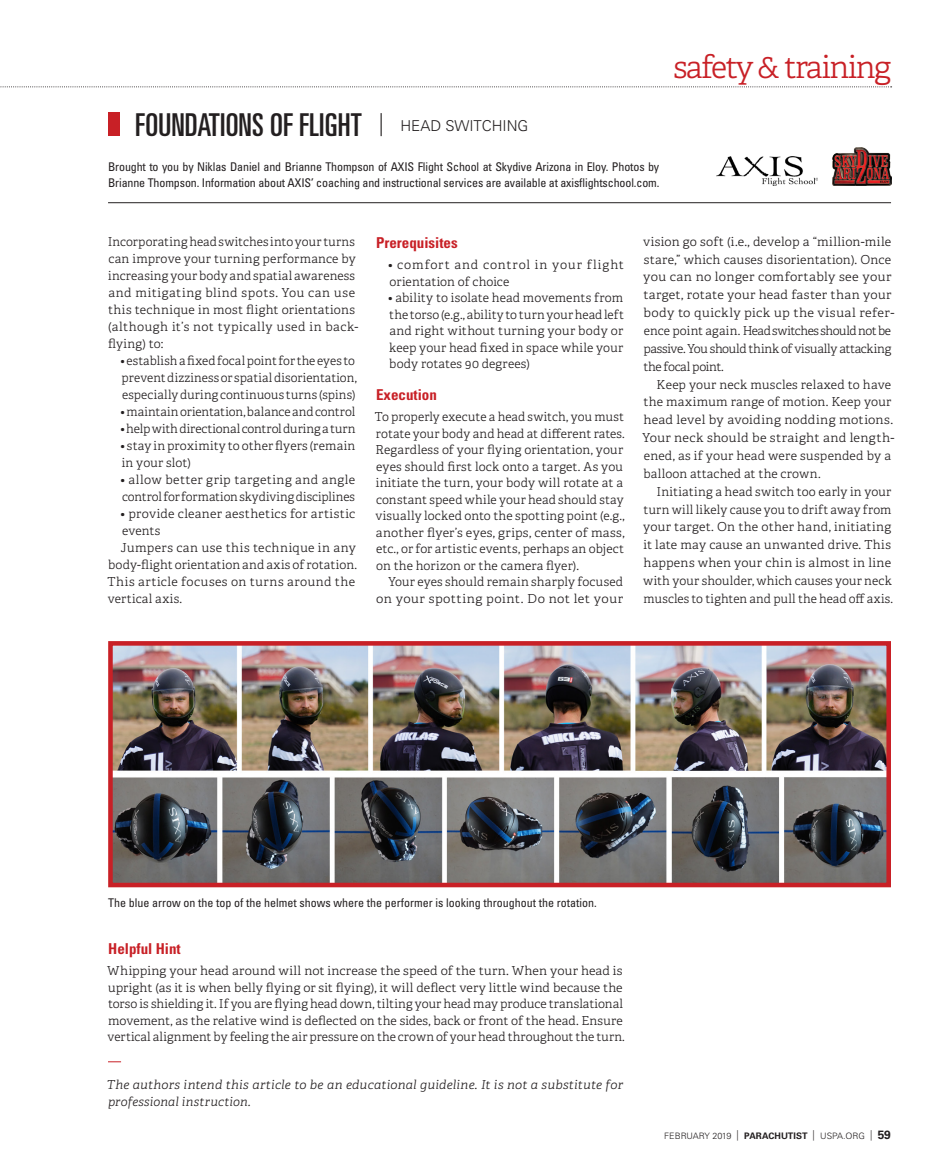
<style>
.page{position:relative;width:945px;height:1168px;background:#fff}
.page>*{position:absolute;margin:0;border:0;box-sizing:border-box;transform-origin:0 0}
.Header_-_NEW{font:ultra-condensed 31.5px "Univers";letter-spacing:.005em;color:#231f20}
.profile_text_QUESTIO{font:300 31.5px "Adelle";letter-spacing:-.05em;color:#c82026}
.subhead{font:700 condensed 15px "Univers";color:#c82026}
.Body_text{font:300 12.3px/17.9px "Adelle Basic";letter-spacing:.01em;color:#231f20}
.subhead-2{font:300 12.3px/17px "Adelle Basic";letter-spacing:.015em;color:#231f20}
.Body_text-2{font:italic 300 12.3px/16.5px "Adelle Basic";letter-spacing:.015em;color:#231f20}
.subhead-3{font:300 12.3px/16.5px "Adelle Basic";letter-spacing:.05em;color:#231f20}
.t1{font:condensed 12px/15.8px "Univers";letter-spacing:-.01em;color:#231f20}
.t2{font:300 8.85px "Univers";color:#231f20}
.s1{font-weight:100}
.s2{font-weight:300;font-stretch:normal;font-size:15px}
.s3{font-stretch:condensed;font-size:10.5px}
.s4{font-weight:700;font-size:9px}
.s5{font-weight:700;font-size:12px}
</style>
<div class="page">
<img style="left:717px;top:156px;width:101px;height:29px">
<img style="left:833px;top:147px;width:59px;height:39px">
<div style="left:108px;top:113px;width:11px;height:23px;background:#c82026"></div>
<hr style="left:108px;top:202px;width:783px;height:1px;background:#231f20">
<img style="left:114px;top:647px;width:771px;height:234px">
<div style="left:108px;top:641px;width:783px;height:246px;border:5px solid #c82026"></div>
<svg style="left:0;top:87px;width:892px;height:1px"></svg>
<svg style="left:108px;top:1061px;width:13px;height:1px"></svg>
<p class="Header_-_NEW" style="left:135px;top:107px;width:395px">FOUNDATIONS OF FLIGHT <span class="s1">|</span> <span class="s2">HEAD SWITCHING</span></p>
<p class="t1" style="left:108px;top:159px;width:553px">Brought to you by Niklas Daniel and Brianne Thompson of AXIS Flight School at Skydive Arizona in Eloy. Photos by<br>Brianne Thompson. Information about AXIS’ coaching and instructional services are available at axisflightschool.com.</p>
<p class="profile_text_QUESTIO" style="left:674px;top:47px;width:219px">safety &amp; training</p>
<p class="subhead-2" style="left:108px;top:233px;width:252px">Incorporating head switches into your turns can improve your turning performance by increasing your body and spatial awareness and mitigating blind spots. You can use this technique in most flight orientations (although it’s not typically used in back&shy;flying) to:</p>
<p class="subhead-2" style="left:120px;top:352px;width:238px">• establish a fixed focal point for the eyes to prevent dizziness or spatial disorientation, especially during continuous turns (spins)</p>
<p class="subhead-2" style="left:120px;top:403px;width:236px">• maintain orientation, balance and control</p>
<p class="subhead-2" style="left:120px;top:420px;width:236px">• help with directional control during a turn</p>
<p class="subhead-2" style="left:120px;top:437px;width:236px">• stay in proximity to other flyers (remain in your slot)</p>
<p class="subhead-2" style="left:120px;top:471px;width:236px">• allow better grip targeting and angle control for formation skydiving disciplines</p>
<p class="subhead-2" style="left:120px;top:505px;width:236px">• provide cleaner aesthetics for artistic events</p>
<p class="subhead-2" style="left:107px;top:539px;width:251px;text-indent:13px">Jumpers can use this technique in any body-flight orientation and axis of rotation.<br>This article focuses on turns around the vertical axis.</p>
<p class="subhead" style="left:376px;top:234px;width:83px">Prerequisites</p>
<p class="subhead-3" style="left:388px;top:257px;width:237px">• comfort and control in your flight orientation of choice</p>
<p class="subhead-2" style="left:388px;top:290px;width:237px;line-height:16.5px;text-align:justify">• ability to isolate head movements from the torso (e.g., ability to turn your head left and right without turning your body or keep your head fixed in space while your body rotates 90 degrees)</p>
<p class="subhead" style="left:376px;top:385px;width:62px">Execution</p>
<p class="Body_text" style="left:375px;top:408px;width:251px;line-height:16.5px">To properly execute a head switch, you must rotate your body and head at different rates.<br>Regardless of your flying orientation, your eyes should first lock onto a target. As you initiate the turn, your body will rotate at a constant speed while your head should stay visually locked onto the spotting point (e.g., another flyer’s eyes, grips, center of mass, etc., or for artistic events, perhaps an object on the horizon or the camera flyer).</p>
<p class="Body_text" style="left:376px;top:574px;width:249px;line-height:16.5px;text-align:right">Your eyes should remain sharply focused on your spotting point. Do not let your</p>
<p class="Body_text" style="left:643px;top:232px;width:253px">vision go soft (i.e., develop a “million-mile stare,” which causes disorientation). Once you can no longer comfortably see your target, rotate your head faster than your body to quickly pick up the visual refer&shy;ence point again. Head switches should not be passive. You should think of visually attacking the focal point.</p>
<p class="Body_text" style="left:643px;top:375px;width:253px;text-indent:14px">Keep your neck muscles relaxed to have the maximum range of motion. Keep your head level by avoiding nodding motions.<br>Your neck should be straight and length&shy;ened, as if your head were suspended by a balloon attached at the crown.</p>
<p class="Body_text" style="left:643px;top:482px;width:251px;text-indent:13px">Initiating a head switch too early in your turn will likely cause you to drift away from your target. On the other hand, initiating it late may cause an unwanted drive. This happens when your chin is almost in line with your shoulder, which causes your neck muscles to tighten and pull the head off axis.</p>
<p class="t1" style="left:108px;top:895px;width:490px">The blue arrow on the top of the helmet shows where the performer is looking throughout the rotation.</p>
<p class="subhead" style="left:108px;top:939px;width:74px">Helpful Hint</p>
<p class="Body_text" style="left:107px;top:962px;width:519px;line-height:16.5px">Whipping your head around will not increase the speed of the turn. When your head is upright (as it is when belly flying or sit flying), it will deflect very little wind because the torso is shielding it. If you are flying head down, tilting your head may produce translational movement, as the relative wind is deflected on the sides, back or front of the head. Ensure vertical alignment by feeling the air pressure on the crown of your head throughout the turn.</p>
<p class="Body_text-2" style="left:107px;top:1076px;width:518px">The authors intend this article to be an educational guideline. It is not a substitute for professional instruction.</p>
<p class="t2" style="left:664px;top:1130px;width:228px">FEBRUARY 2019 <span class="s3">|</span> <span class="s4">PARACHUTIST</span> <span class="s3">|</span> USPA.ORG <span class="s3">|</span> <span class="s5">59</span></p>
</div>
